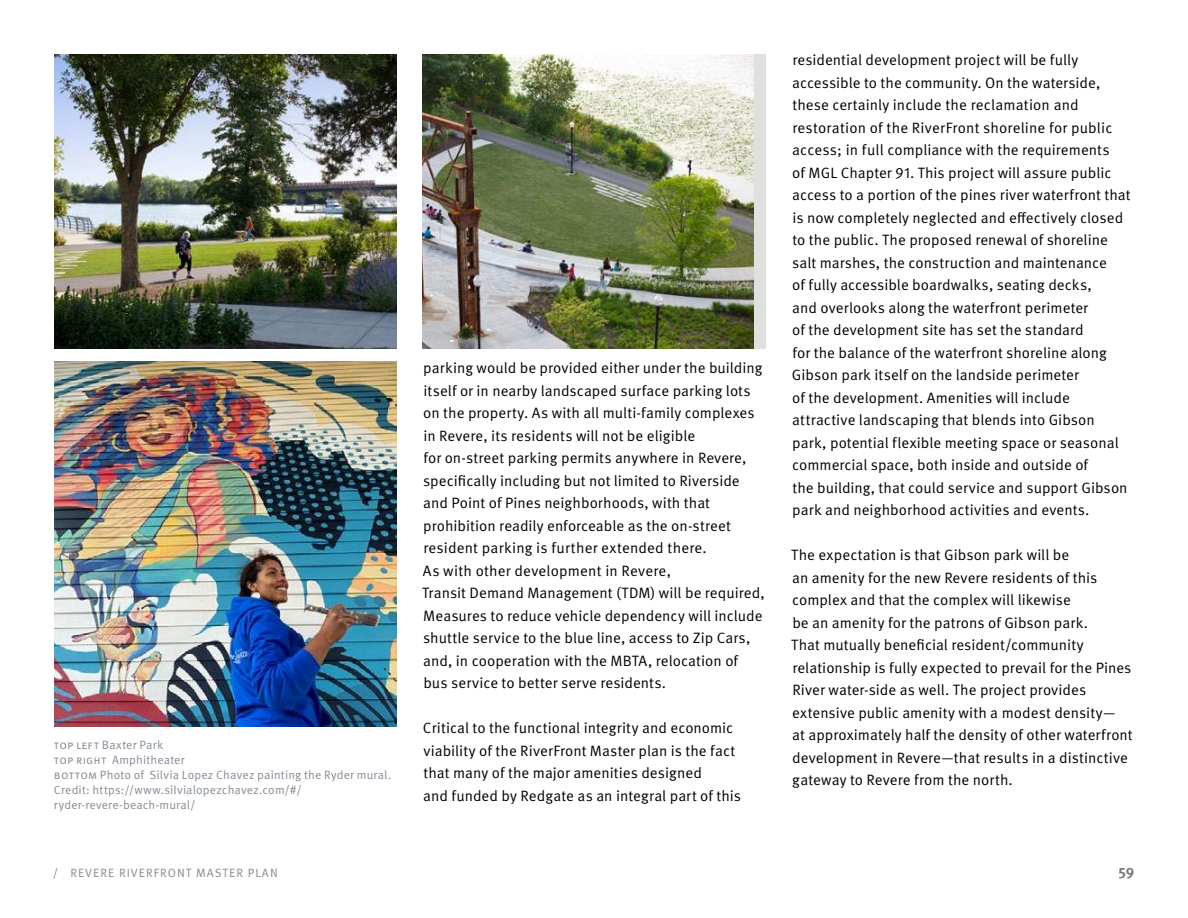
<style>
.page{position:relative;width:1188px;height:918px;background:#fff}
.page>*{position:absolute;margin:0;border:0;box-sizing:border-box;transform-origin:0 0}
.t1{font:15px/22.5px "Meta OT Norm";color:#000}
.t2{font:700 15px "Meta OT";color:#7c7c81}
.t3{font:12px/15px "Meta OT Norm";letter-spacing:.01em;color:#828c95}
.t4{font:12px "Meta OT Norm";letter-spacing:.085em;color:#8a8a8d}
</style>
<div class="page">
<div style="left:423px;top:54px;width:342px;height:295px;background:#dfe1df"></div>
<img style="left:423px;top:54px;width:331px;height:295px">
<img style="left:54px;top:54px;width:342px;height:295px">
<img style="left:54px;top:362px;width:342px;height:364px">
<p class="t3" style="left:54px;top:737px;width:337px">top left Baxter Park<br>top right Amphitheater<br>bottom Photo of Silvia Lopez Chavez painting the Ryder mural.<br>Credit: https://www.silvialopezchavez.com/#/ ryder-revere-beach-mural/</p>
<p class="t1" style="left:422px;top:357px;width:344px">parking would be provided either under the building itself or in nearby landscaped surface parking lots on the property. As with all multi-family complexes in Revere, its residents will not be eligible<br>for on-street parking permits anywhere in Revere, specifically including but not limited to Riverside and Point of Pines neighborhoods, with that prohibition readily enforceable as the on-street resident parking is further extended there.<br>As with other development in Revere,<br>Transit Demand Management (TDM) will be required, Measures to reduce vehicle dependency will include shuttle service to the blue line, access to Zip Cars, and, in cooperation with the MBTA, relocation of bus service to better serve residents.</p>
<p class="t1" style="left:423px;top:717px;width:320px">Critical to the functional integrity and economic viability of the RiverFront Master plan is the fact that many of the major amenities designed<br>and funded by Redgate as an integral part of this</p>
<p class="t1" style="left:792px;top:49px;width:340px">residential development project will be fully accessible to the community. On the waterside, these certainly include the reclamation and restoration of the RiverFront shoreline for public access; in full compliance with the requirements<br>of MGL Chapter 91. This project will assure public access to a portion of the pines river waterfront that is now completely neglected and effectively closed to the public. The proposed renewal of shoreline salt marshes, the construction and maintenance<br>of fully accessible boardwalks, seating decks,<br>and overlooks along the waterfront perimeter<br>of the development site has set the standard<br>for the balance of the waterfront shoreline along Gibson park itself on the landside perimeter<br>of the development. Amenities will include attractive landscaping that blends into Gibson park, potential flexible meeting space or seasonal commercial space, both inside and outside of<br>the building, that could service and support Gibson park and neighborhood activities and events.</p>
<p class="t1" style="left:791px;top:544px;width:343px">The expectation is that Gibson park will be<br>an amenity for the new Revere residents of this complex and that the complex will likewise<br>be an amenity for the patrons of Gibson park.<br>That mutually beneficial resident/community relationship is fully expected to prevail for the Pines River water-side as well. The project provides extensive public amenity with a modest density—<br>at approximately half the density of other waterfront development in Revere—that results in a distinctive gateway to Revere from the north.</p>
<p class="t4" style="left:53px;top:865px;width:226px">/ revere riverfront master plan</p>
<p class="t2" style="left:1118px;top:863px;width:17px">59</p>
</div>
